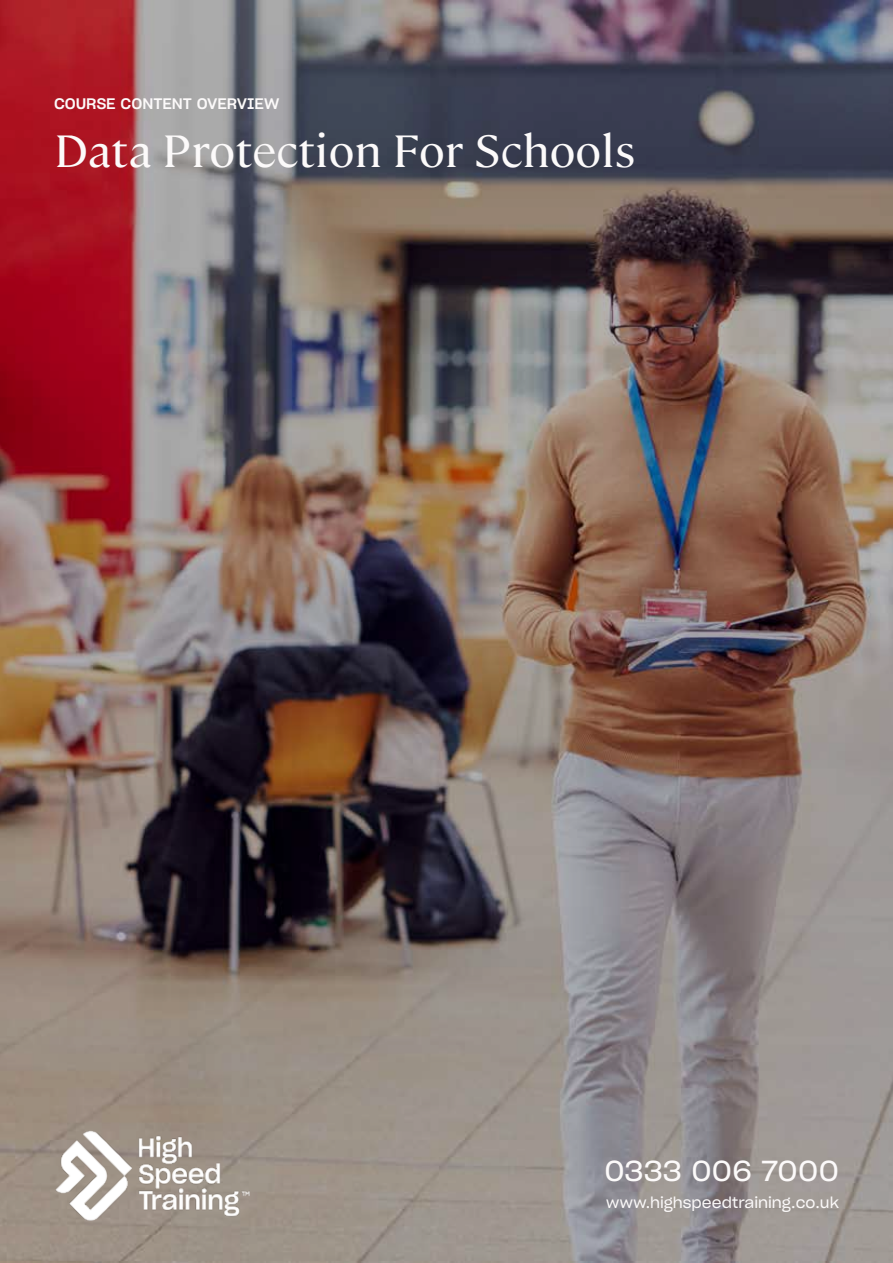
<style>
.page{position:relative;width:893px;height:1263px;background:#fff}
.page>*{position:absolute;margin:0;border:0;box-sizing:border-box;transform-origin:0 0}
.t1{font:45px "Cambon";color:#fcfafa;scale:1.04 1}
.t2{font:28.5px "Sharp Grotesk Book 20";letter-spacing:.005em;color:#fcfafa}
.t3{font:15px "Sharp Grotesk Book 20";color:#fcfafa}
.t4{font:15px "Sharp Grotesk Medium 20";color:#fcfafa;scale:1.04 1}
</style>
<div class="page">
<img style="left:0;top:0;width:893px;height:1263px">
<img style="left:54px;top:1129px;width:196px;height:93px">
<p class="t4" style="left:54px;top:91px;width:218px">COURSE CONTENT OVERVIEW</p>
<h1 class="t1" style="left:54px;top:118px;width:560px">Data Protection For Schools</h1>
<h2 class="t2" style="left:604px;top:1148px;width:236px">0333 006 7000</h2>
<p class="t3" style="left:606px;top:1191px;width:234px">www.highspeedtraining.co.uk</p>
</div>
